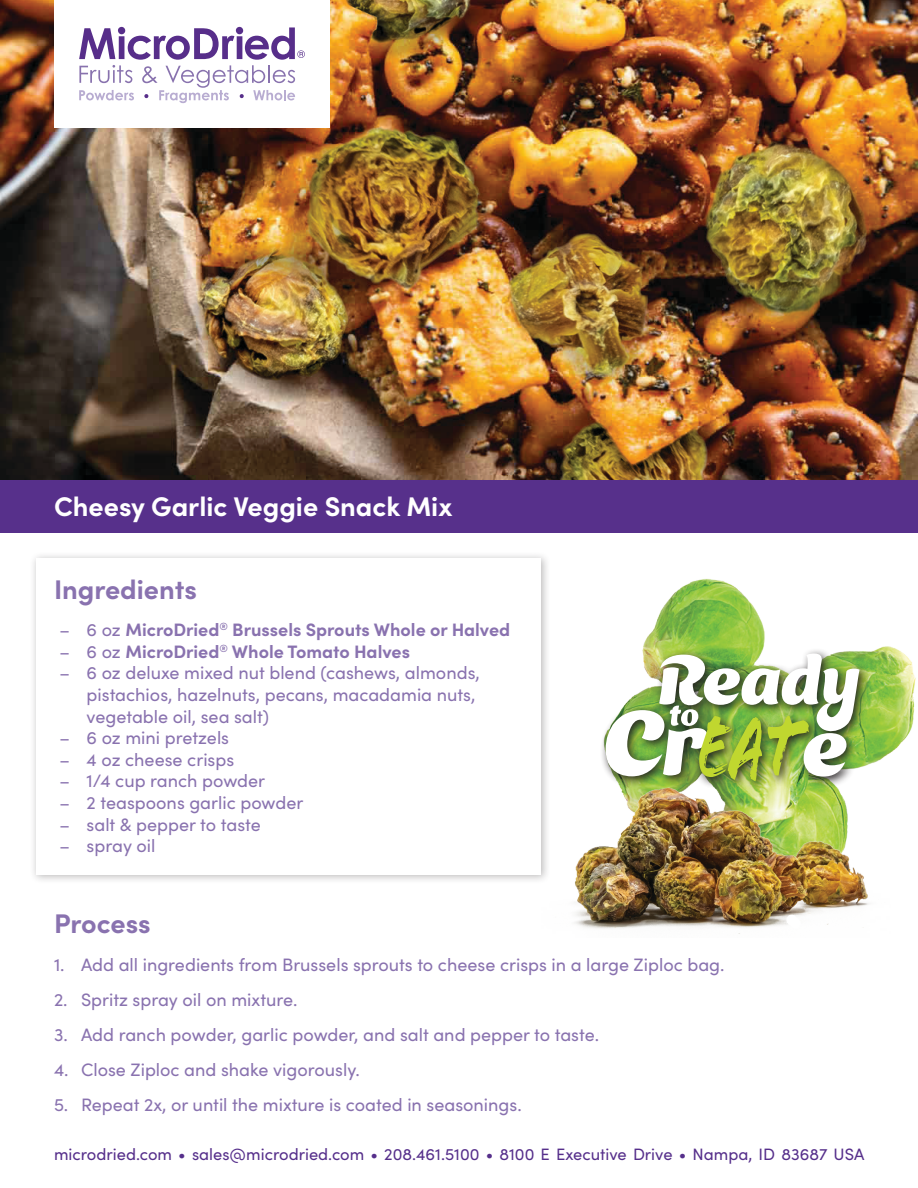
<style>
.page{position:relative;width:918px;height:1188px;background:#fff}
.page>*{position:absolute;margin:0;border:0;box-sizing:border-box;transform-origin:0 0}
.t1{font:700 27px "Sofia Pro";color:#fff}
.t2{font:700 27px "Sofia Pro";color:#8972af}
.t3{font:18px/21.6px "Sofia Pro";color:#8972af}
.t4{font:700 18px "Sofia Pro";color:#8972af}
.t5{font:16.5px "Sofia Pro";color:#562f8b}
.s1{font-weight:400}
</style>
<div class="page">
<img style="left:0;top:0;width:918px;height:480px">
<div style="left:0;top:480px;width:918px;height:53px;background:#57308b"></div>
<div style="left:54px;top:0;width:276px;height:127px;background:#fff"></div>
<svg style="left:79px;top:27px;width:226px;height:76px"></svg>
<div style="left:30px;top:551px;width:521px;height:333px;background:#231f20;opacity:.3"></div>
<div style="left:36px;top:558px;width:505px;height:317px;background:#fff"></div>
<img style="left:643px;top:579px;width:273px;height:185px">
<div style="left:600px;top:647px;width:271px;height:145px;background:#231f20;opacity:.97"></div>
<img style="left:606px;top:654px;width:254px;height:124px">
<img style="left:541px;top:778px;width:330px;height:156px">
<p class="t1" style="left:54px;top:485px;width:400px">Cheesy Garlic Veggie Snack Mix</p>
<p class="t2" style="left:54px;top:568px;width:144px">Ingredients</p>
<p class="t4" style="left:60px;top:616px;width:452px"><span class="s1">– 6 oz</span> MicroDried<sup>®</sup> Brussels Sprouts Whole or Halved</p>
<p class="t4" style="left:60px;top:638px;width:352px"><span class="s1">– 6 oz</span> MicroDried<sup>®</sup> Whole Tomato Halves</p>
<p class="t3" style="left:87px;top:661px;width:395px;text-indent:-27px">– 6 oz deluxe mixed nut blend (cashews, almonds, pistachios, hazelnuts, pecans, macadamia nuts, vegetable oil, sea salt)</p>
<p class="t3" style="left:60px;top:726px;width:171px">– 6 oz mini pretzels</p>
<p class="t3" style="left:60px;top:748px;width:176px">– 4 oz cheese crisps</p>
<p class="t3" style="left:60px;top:769px;width:207px">– 1/4 cup ranch powder</p>
<p class="t3" style="left:60px;top:791px;width:245px">– 2 teaspoons garlic powder</p>
<p class="t3" style="left:60px;top:812px;width:203px">– salt &amp; pepper to taste</p>
<p class="t3" style="left:60px;top:834px;width:97px">– spray oil</p>
<p class="t2" style="left:54px;top:902px;width:98px">Process</p>
<p class="t3" style="left:54px;top:952px;width:672px">1. Add all ingredients from Brussels sprouts to cheese crisps in a large Ziploc bag.</p>
<p class="t3" style="left:54px;top:988px;width:245px">2. Spritz spray oil on mixture.</p>
<p class="t3" style="left:54px;top:1023px;width:547px">3. Add ranch powder, garlic powder, and salt and pepper to taste.</p>
<p class="t3" style="left:54px;top:1058px;width:307px">4. Close Ziploc and shake vigorously.</p>
<p class="t3" style="left:54px;top:1093px;width:469px">5. Repeat 2x, or until the mixture is coated in seasonings.</p>
<p class="t5" style="left:54px;top:1142px;width:812px">microdried.com • sales@microdried.com • 208.461.5100 • 8100 E Executive Drive • Nampa, ID 83687 USA</p>
</div>
